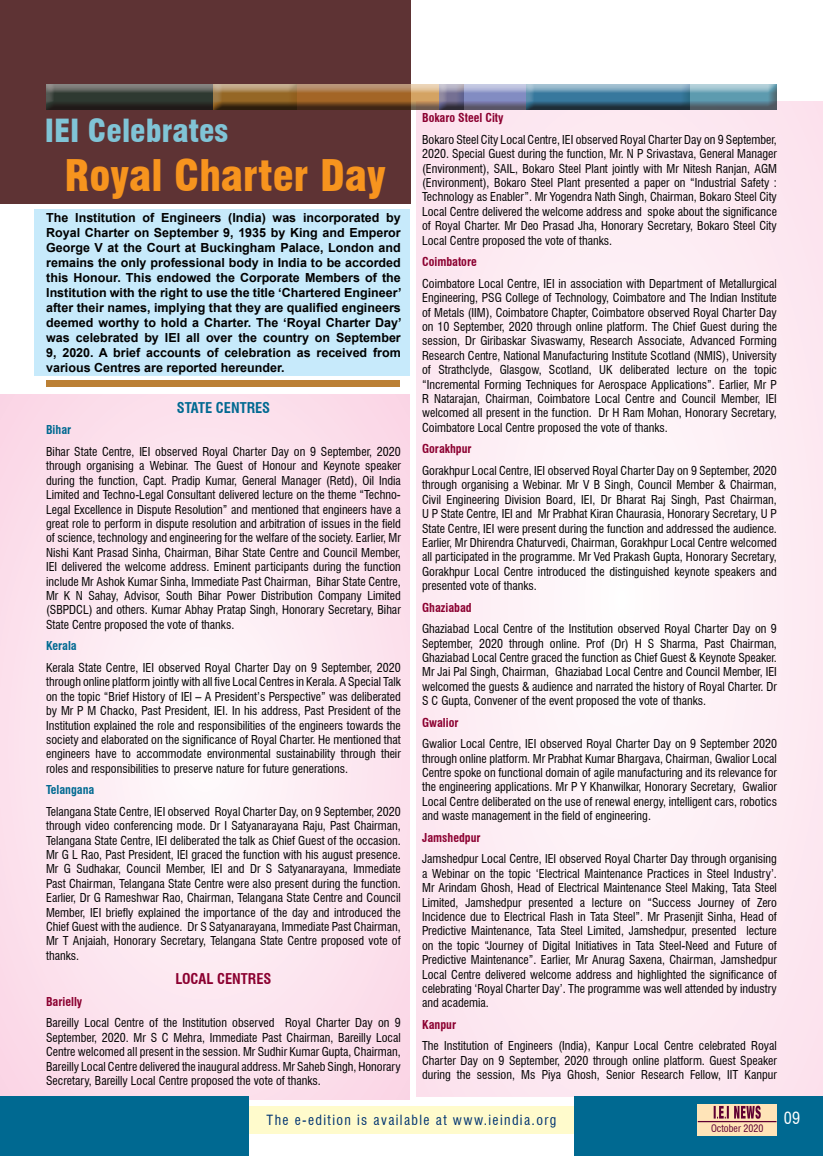
<style>
.page{position:relative;width:823px;height:1156px;background:#fff}
.page>*{position:absolute;margin:0;border:0;box-sizing:border-box;transform-origin:0 0}
.t1{font:900 condensed 42.5px "Swiss 721 BT";color:#f7941e}
.t2{font:900 condensed 31.12px "Swiss 721 BT";color:#80c4d6}
.t3{font:condensed 16.25px "Swiss 721 BT";color:#fff}
.t4{font:700 condensed 14.5px "Swiss 721 BT";color:#006991}
.t5{font:700 condensed 14.5px "Swiss 721 BT";color:#8b0030}
.t6{font:condensed 13.75px "Swiss 721 BT";letter-spacing:.1em;color:#003471}
.t7{font:700 12.5px/15px "Arial";color:#000;text-align:justify}
.t8{font:condensed 12px/14.4px "Swiss 721 BT";color:#000;text-align:justify}
.t9{font:700 condensed 12px "Swiss 721 BT";color:#8b0030}
.t10{font:700 condensed 12px "Swiss 721 BT";color:#006991}
.t11{font:condensed 10px "Swiss 721 BT";color:#600032}
</style>
<div class="page">
<div style="left:34px;top:210px;width:375px;height:166px;background:#c7eafb"></div>
<svg style="left:0;top:394px;width:409px;height:704px"></svg>
<div style="left:416px;top:102px;width:406px;height:994px;background:#fdedf4"></div>
<div style="left:0;top:0;width:410px;height:203px;background:#5e3334"></div>
<div style="left:41px;top:84px;width:256px;height:27px;background:#000;opacity:.75"></div>
<div style="left:209px;top:79px;width:256px;height:30px;background:#fff;opacity:.75"></div>
<div style="left:209px;top:84px;width:256px;height:27px;background:#000;opacity:.75"></div>
<div style="left:434px;top:79px;width:256px;height:30px;background:#fff"></div>
<div style="left:434px;top:84px;width:256px;height:27px;background:#000;opacity:.75"></div>
<div style="left:521px;top:84px;width:256px;height:27px;background:#000;opacity:.75"></div>
<div style="left:242px;top:1106px;width:338px;height:27px;background:#fffbcc"></div>
<div style="left:574px;top:1096px;width:248px;height:59px;background:#006991"></div>
<div style="left:697px;top:1103px;width:79px;height:32px;background:#ffe4b8"></div>
<svg style="left:713px;top:1105px;width:47px;height:13px"></svg>
<hr style="left:697px;top:1120px;width:79px;height:1px;background:#600032">
<div style="left:0;top:1096px;width:248px;height:59px;background:#006991"></div>
<div style="left:47px;top:380px;width:353px;height:6px;background:#bb8035"></div>
<h2 class="t2" style="left:45px;top:112px;width:185px">IEI Celebrates</h2>
<h1 class="t1" style="left:64px;top:149px;width:322px">Royal Charter Day</h1>
<p class="t7" style="left:46px;top:210px;width:356px">The Institution of Engineers (India) was incorporated by Royal Charter on September 9, 1935 by King and Emperor George V at the Court at Buckingham Palace, London and remains the only professional body in India to be accorded this Honour. This endowed the Corporate Members of the Institution with the right to use the title ‘Chartered Engineer’ after their names, implying that they are qualified engineers deemed worthy to hold a Charter. The ‘Royal Charter Day’ was celebrated by IEI all over the country on September 9, 2020. A brief accounts of celebration as received from various Centres are reported hereunder.</p>
<p class="t4" style="left:177px;top:399px;width:95px">STATE CENTRES</p>
<p class="t10" style="left:46px;top:423px;width:27px">Bihar</p>
<p class="t8" style="left:46px;top:444px;width:356px">Bihar State Centre, IEI observed Royal Charter Day on 9 September, 2020 through organising a Webinar. The Guest of Honour and Keynote speaker during the function, Capt. Pradip Kumar, General Manager (Retd), Oil India Limited and Techno-Legal Consultant delivered lecture on the theme “Techno-Legal Excellence in Dispute Resolution” and mentioned that engineers have a great role to perform in dispute resolution and arbitration of issues in the field of science, technology and engineering for the welfare of the society. Earlier, Mr Nishi Kant Prasad Sinha, Chairman, Bihar State Centre and Council Member, IEI delivered the welcome address. Eminent participants during the function include Mr Ashok Kumar Sinha, Immediate Past Chairman, Bihar State Centre, Mr K N Sahay, Advisor, South Bihar Power Distribution Company Limited (SBPDCL) and others. Kumar Abhay Pratap Singh, Honorary Secretary, Bihar State Centre proposed the vote of thanks.</p>
<p class="t10" style="left:46px;top:638px;width:32px">Kerala</p>
<p class="t8" style="left:46px;top:660px;width:356px">Kerala State Centre, IEI observed Royal Charter Day on 9 September, 2020 through online platform jointly with all five Local Centres in Kerala. A Special Talk on the topic “Brief History of IEI – A President’s Perspective” was deliberated by Mr P M Chacko, Past President, IEI. In his address, Past President of the Institution explained the role and responsibilities of the engineers towards the society and elaborated on the significance of Royal Charter. He mentioned that engineers have to accommodate environmental sustainability through their roles and responsibilities to preserve nature for future generations.</p>
<p class="t10" style="left:46px;top:782px;width:50px">Telangana</p>
<p class="t8" style="left:46px;top:804px;width:356px">Telangana State Centre, IEI observed Royal Charter Day, on 9 September, 2020 through video conferencing mode. Dr I Satyanarayana Raju, Past Chairman, Telangana State Centre, IEI deliberated the talk as Chief Guest of the occasion.<br>Mr G L Rao, Past President, IEI graced the function with his august presence.<br>Mr G Sudhakar, Council Member, IEI and Dr S Satyanarayana, Immediate Past Chairman, Telangana State Centre were also present during the function.<br>Earlier, Dr G Rameshwar Rao, Chairman, Telangana State Centre and Council Member, IEI briefly explained the importance of the day and introduced the Chief Guest with the audience. Dr S Satyanarayana, Immediate Past Chairman, Mr T Anjaiah, Honorary Secretary, Telangana State Centre proposed vote of thanks.</p>
<p class="t5" style="left:175px;top:970px;width:97px">LOCAL CENTRES</p>
<p class="t9" style="left:46px;top:994px;width:38px">Barielly</p>
<p class="t8" style="left:46px;top:1015px;width:356px">Bareilly Local Centre of the Institution observed Royal Charter Day on 9<br>September, 2020. Mr S C Mehra, Immediate Past Chairman, Bareilly Local Centre welcomed all present in the session. Mr Sudhir Kumar Gupta, Chairman, Bareilly Local Centre delivered the inaugural address. Mr Saheb Singh, Honorary Secretary, Bareilly Local Centre proposed the vote of thanks.</p>
<p class="t9" style="left:422px;top:111px;width:83px">Bokaro Steel City</p>
<p class="t8" style="left:422px;top:132px;width:356px">Bokaro Steel City Local Centre, IEI observed Royal Charter Day on 9 September, 2020. Special Guest during the function, Mr. N P Srivastava, General Manager (Environment), SAIL, Bokaro Steel Plant jointly with Mr Nitesh Ranjan, AGM (Environment), Bokaro Steel Plant presented a paper on “Industrial Safety :<br>Technology as Enabler”. Mr Yogendra Nath Singh, Chairman, Bokaro Steel City Local Centre delivered the welcome address and spoke about the significance of Royal Charter. Mr Deo Prasad Jha, Honorary Secretary, Bokaro Steel City Local Centre proposed the vote of thanks.</p>
<p class="t9" style="left:422px;top:254px;width:56px">Coimbatore</p>
<p class="t8" style="left:422px;top:276px;width:356px">Coimbatore Local Centre, IEI in association with Department of Metallurgical Engineering, PSG College of Technology, Coimbatore and The Indian Institute of Metals (IIM), Coimbatore Chapter, Coimbatore observed Royal Charter Day on 10 September, 2020 through online platform. The Chief Guest during the session, Dr Giribaskar Sivaswamy, Research Associate, Advanced Forming Research Centre, National Manufacturing Institute Scotland (NMIS), University of Strathclyde, Glasgow, Scotland, UK deliberated lecture on the topic “Incremental Forming Techniques for Aerospace Applications”. Earlier, Mr P R Natarajan, Chairman, Coimbatore Local Centre and Council Member, IEI welcomed all present in the function. Dr H Ram Mohan, Honorary Secretary, Coimbatore Local Centre proposed the vote of thanks.</p>
<p class="t9" style="left:422px;top:441px;width:51px">Gorakhpur</p>
<p class="t8" style="left:422px;top:463px;width:356px">Gorakhpur Local Centre, IEI observed Royal Charter Day on 9 September, 2020 through organising a Webinar. Mr V B Singh, Council Member &amp; Chairman, Civil Engineering Division Board, IEI, Dr Bharat Raj Singh, Past Chairman, U P State Centre, IEI and Mr Prabhat Kiran Chaurasia, Honorary Secretary, U P State Centre, IEI were present during the function and addressed the audience.<br>Earlier, Mr Dhirendra Chaturvedi, Chairman, Gorakhpur Local Centre welcomed all participated in the programme. Mr Ved Prakash Gupta, Honorary Secretary, Gorakhpur Local Centre introduced the distinguished keynote speakers and presented vote of thanks.</p>
<p class="t9" style="left:422px;top:600px;width:51px">Ghaziabad</p>
<p class="t8" style="left:422px;top:621px;width:356px">Ghaziabad Local Centre of the Institution observed Royal Charter Day on 9<br>September, 2020 through online. Prof (Dr) H S Sharma, Past Chairman, Ghaziabad Local Centre graced the function as Chief Guest &amp; Keynote Speaker.<br>Mr Jai Pal Singh, Chairman, Ghaziabad Local Centre and Council Member, IEI welcomed the guests &amp; audience and narrated the history of Royal Charter. Dr S C Gupta, Convener of the event proposed the vote of thanks.</p>
<p class="t9" style="left:422px;top:715px;width:38px">Gwalior</p>
<p class="t8" style="left:422px;top:736px;width:356px">Gwalior Local Centre, IEI observed Royal Charter Day on 9 September 2020 through online platform. Mr Prabhat Kumar Bhargava, Chairman, Gwalior Local Centre spoke on functional domain of agile manufacturing and its relevance for the engineering applications. Mr P Y Khanwilkar, Honorary Secretary, Gwalior Local Centre deliberated on the use of renewal energy, intelligent cars, robotics and waste management in the field of engineering.</p>
<p class="t9" style="left:422px;top:830px;width:60px">Jamshedpur</p>
<p class="t8" style="left:422px;top:851px;width:356px">Jamshedpur Local Centre, IEI observed Royal Charter Day through organising a Webinar on the topic ‘Electrical Maintenance Practices in Steel Industry’.<br>Mr Arindam Ghosh, Head of Electrical Maintenance Steel Making, Tata Steel Limited, Jamshedpur presented a lecture on “Success Journey of Zero Incidence due to Electrical Flash in Tata Steel”. Mr Prasenjit Sinha, Head of Predictive Maintenance, Tata Steel Limited, Jamshedpur, presented lecture on the topic “Journey of Digital Initiatives in Tata Steel-Need and Future of Predictive Maintenance”. Earlier, Mr Anurag Saxena, Chairman, Jamshedpur Local Centre delivered welcome address and highlighted the significance of celebrating ‘Royal Charter Day’. The programme was well attended by industry and academia.</p>
<p class="t9" style="left:422px;top:1017px;width:35px">Kanpur</p>
<p class="t8" style="left:422px;top:1038px;width:356px">The Institution of Engineers (India), Kanpur Local Centre celebrated Royal Charter Day on 9 September, 2020 through online platform. Guest Speaker during the session, Ms Piya Ghosh, Senior Research Fellow, IIT Kanpur</p>
<p class="t6" style="left:266px;top:1111px;width:291px">The e-edition is available at www.ieindia.org</p>
<h3 class="t3" style="left:783px;top:1107px;width:18px">09</h3>
<p class="t11" style="left:710px;top:1121px;width:54px">October 2020</p>
</div>
